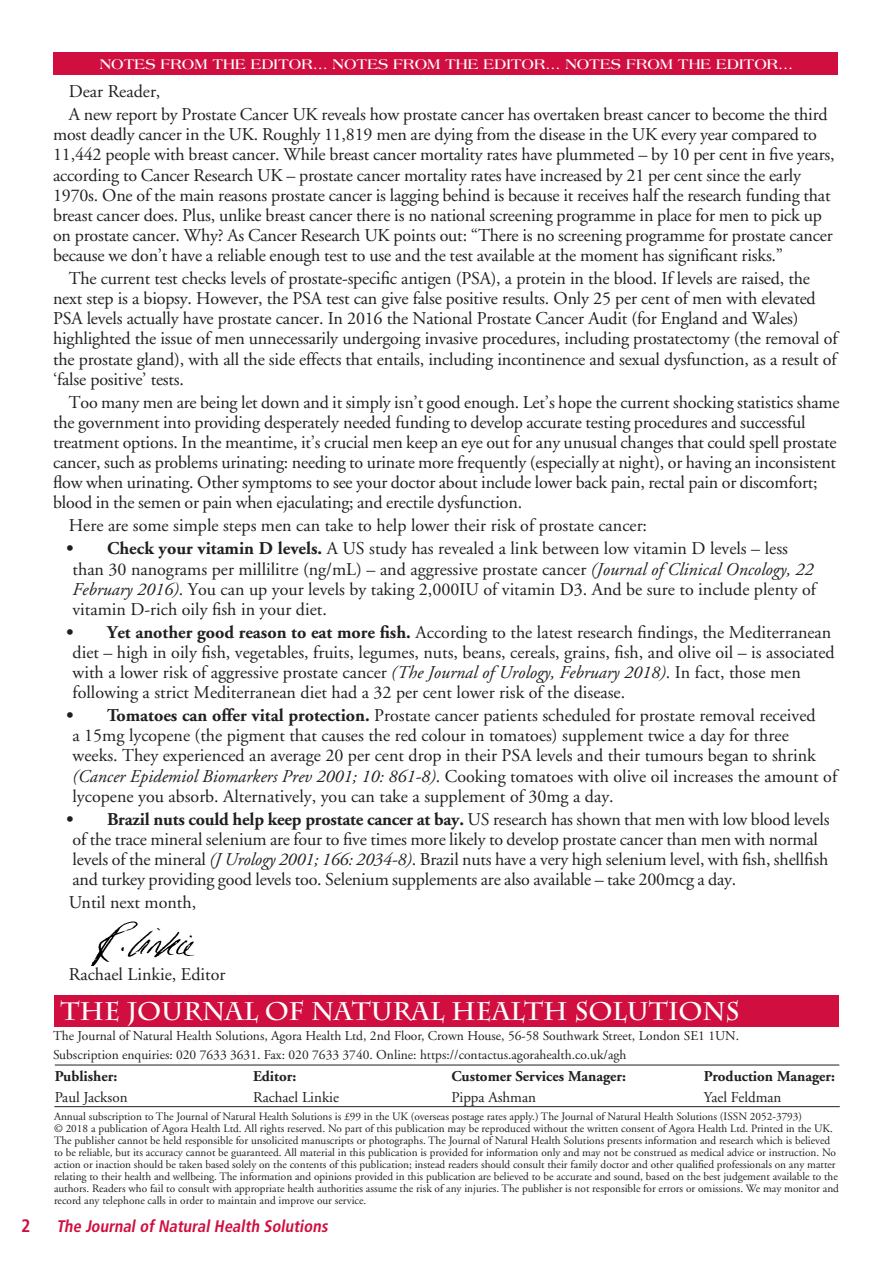
<style>
.page{position:relative;width:893px;height:1263px;background:#fff}
.page>*{position:absolute;margin:0;border:0;box-sizing:border-box;transform-origin:0 0}
.t1{font:700 25.5px "Charlemagne Std";color:#fff}
.Body_Text_First_Inde{font:18px/20.1px "Adobe Garamond LT";letter-spacing:-.01em;color:#231f20}
.t2{font:700 condensed 18px "Frutiger LT";color:#d10e40}
.t3{font:italic 700 condensed 16.8px "Frutiger LT";color:#d10e40}
.Body_Text{font:700 15px "Adobe Garamond LT";color:#231f20}
.Header1{font:700 15px "Americana LT";color:#fff}
.Body_Text-2{font:15px "Adobe Garamond LT";color:#231f20}
.Body_Text-3{font:13.5px "Adobe Garamond LT";color:#231f20}
.Header1-2{font:11.25px/12px "Adobe Garamond LT";color:#231f20}
.s1{font-weight:700}
.s2{font-style:italic}
</style>
<div class="page">
<hr style="left:54px;top:1106px;width:786px;height:1px;background:#231f20">
<hr style="left:55px;top:1065px;width:784px;height:1px;background:#231f20">
<img style="left:91px;top:921px;width:104px;height:45px">
<div style="left:53px;top:52px;width:785px;height:23px;background:#d10e40"></div>
<div style="left:54px;top:994px;width:784px;height:32px;background:#d10e40"></div>
<p class="Header1" style="left:100px;top:56px;width:695px">NOTES FROM THE EDITOR… NOTES FROM THE EDITOR… NOTES FROM THE EDITOR…</p>
<p class="Body_Text_First_Inde" style="left:69px;top:81px;width:93px">Dear Reader,</p>
<p class="Body_Text_First_Inde" style="left:53px;top:104px;width:783px;text-indent:16px">A new report by Prostate Cancer UK reveals how prostate cancer has overtaken breast cancer to become the third most deadly cancer in the UK. Roughly 11,819 men are dying from the disease in the UK every year compared to 11,442 people with breast cancer. While breast cancer mortality rates have plummeted – by 10 per cent in five years, according to Cancer Research UK – prostate cancer mortality rates have increased by 21 per cent since the early 1970s. One of the main reasons prostate cancer is lagging behind is because it receives half the research funding that breast cancer does. Plus, unlike breast cancer there is no national screening programme in place for men to pick up on prostate cancer. Why? As Cancer Research UK points out: “There is no screening programme for prostate cancer because we don’t have a reliable enough test to use and the test available at the moment has significant risks.”</p>
<p class="Body_Text_First_Inde" style="left:53px;top:268px;width:786px;text-indent:16px">The current test checks levels of prostate-specific antigen (PSA), a protein in the blood. If levels are raised, the next step is a biopsy. However, the PSA test can give false positive results. Only 25 per cent of men with elevated PSA levels actually have prostate cancer. In 2016 the National Prostate Cancer Audit (for England and Wales) highlighted the issue of men unnecessarily undergoing invasive procedures, including prostatectomy (the removal of the prostate gland), with all the side effects that entails, including incontinence and sexual dysfunction, as a result of ‘false positive’ tests.</p>
<p class="Body_Text_First_Inde" style="left:53px;top:392px;width:788px;text-indent:16px">Too many men are being let down and it simply isn’t good enough. Let’s hope the current shocking statistics shame the government into providing desperately needed funding to develop accurate testing procedures and successful treatment options. In the meantime, it’s crucial men keep an eye out for any unusual changes that could spell prostate cancer, such as problems urinating: needing to urinate more frequently (especially at night), or having an inconsistent flow when urinating. Other symptoms to see your doctor about include lower back pain, rectal pain or discomfort; blood in the semen or pain when ejaculating; and erectile dysfunction.</p>
<p class="Body_Text_First_Inde" style="left:69px;top:515px;width:580px">Here are some simple steps men can take to help lower their risk of prostate cancer:</p>
<p class="Body_Text_First_Inde" style="left:73px;top:539px;width:745px;text-indent:-6px"><span class="s1">• Check your vitamin D levels.</span> A US study has revealed a link between low vitamin D levels – less than 30 nanograms per millilitre (ng/mL) – and aggressive prostate cancer <span class="s2">(Journal of Clinical Oncology, 22<br>February 2016)</span>. You can up your levels by taking 2,000IU of vitamin D3. And be sure to include plenty of vitamin D-rich oily fish in your diet.</p>
<p class="Body_Text_First_Inde" style="left:73px;top:622px;width:764px;text-indent:-6px"><span class="s1">• Yet another good reason to eat more fish.</span> According to the latest research findings, the Mediterranean diet – high in oily fish, vegetables, fruits, legumes, nuts, beans, cereals, grains, fish, and olive oil – is associated with a lower risk of aggressive prostate cancer <span class="s2">(The Journal of Urology, February 2018)</span>. In fact, those men following a strict Mediterranean diet had a 32 per cent lower risk of the disease.</p>
<p class="Body_Text_First_Inde" style="left:73px;top:705px;width:766px;text-indent:-6px"><span class="s1">• Tomatoes can offer vital protection.</span> Prostate cancer patients scheduled for prostate removal received<br>a 15mg lycopene (the pigment that causes the red colour in tomatoes) supplement twice a day for three weeks. They experienced an average 20 per cent drop in their PSA levels and their tumours began to shrink <span class="s2">(Cancer Epidemiol Biomarkers Prev 2001; 10: 861-8)</span>. Cooking tomatoes with olive oil increases the amount of lycopene you absorb. Alternatively, you can take a supplement of 30mg a day.</p>
<p class="Body_Text_First_Inde" style="left:73px;top:809px;width:758px;text-indent:-6px"><span class="s1">• Brazil nuts could help keep prostate cancer at bay.</span> US research has shown that men with low blood levels of the trace mineral selenium are four to five times more likely to develop prostate cancer than men with normal levels of the mineral <span class="s2">(J Urology 2001; 166: 2034-8)</span>. Brazil nuts have a very high selenium level, with fish, shellfish and turkey providing good levels too. Selenium supplements are also available – take 200mcg a day.</p>
<p class="Body_Text_First_Inde" style="left:69px;top:892px;width:129px">Until next month,</p>
<p class="Body_Text_First_Inde" style="left:69px;top:964px;width:158px">Rachael Linkie, Editor</p>
<p class="t1" style="left:60px;top:996px;width:681px">THE JOURNAL OF NATURAL HEALTH SOLUTIONS</p>
<p class="Body_Text-3" style="left:53px;top:1027px;width:688px">The Journal of Natural Health Solutions, Agora Health Ltd, 2nd Floor, Crown House, 56-58 Southwark Street, London SE1 1UN.</p>
<p class="Body_Text-3" style="left:53px;top:1046px;width:575px">Subscription enquiries: 020 7633 3631. Fax: 020 7633 3740. Online: https://contactus.agorahealth.co.uk/agh</p>
<p class="Body_Text" style="left:253px;top:1067px;width:45px">Editor:</p>
<p class="Body_Text-2" style="left:253px;top:1088px;width:87px">Rachael Linkie</p>
<p class="Header1-2" style="left:54px;top:1110px;width:750px">Annual subscription to The Journal of Natural Health Solutions is £99 in the UK (overseas postage rates apply.) The Journal of Natural Health Solutions (ISSN 2052-3793)</p>
<p class="Header1-2" style="left:54px;top:1122px;width:786px">© 2018 a publication of Agora Health Ltd. All rights reserved. No part of this publication may be reproduced without the written consent of Agora Health Ltd. Printed in the UK.<br>The publisher cannot be held responsible for unsolicited manuscripts or photographs. The Journal of Natural Health Solutions presents information and research which is believed to be reliable, but its accuracy cannot be guaranteed. All material in this publication is provided for information only and may not be construed as medical advice or instruction. No action or inaction should be taken based solely on the contents of this publication; instead readers should consult their family doctor and other qualified professionals on any matter relating to their health and wellbeing. The information and opinions provided in this publication are believed to be accurate and sound, based on the best judgement available to the authors. Readers who fail to consult with appropriate health authorities assume the risk of any injuries. The publisher is not responsible for errors or omissions. We may monitor and record any telephone calls in order to maintain and improve our service.</p>
<p class="Body_Text" style="left:55px;top:1067px;width:64px">Publisher:</p>
<p class="Body_Text-2" style="left:55px;top:1088px;width:74px">Paul Jackson</p>
<p class="Body_Text" style="left:704px;top:1067px;width:133px">Production Manager:</p>
<p class="Body_Text-2" style="left:704px;top:1088px;width:79px">Yael Feldman</p>
<p class="Body_Text" style="left:451px;top:1067px;width:176px">Customer Services Manager:</p>
<p class="Body_Text-2" style="left:451px;top:1088px;width:86px">Pippa Ashman</p>
<p class="t2" style="left:21px;top:1215px;width:11px">2</p>
<p class="t3" style="left:56px;top:1216px;width:276px">The Journal of Natural Health Solutions</p>
</div>
